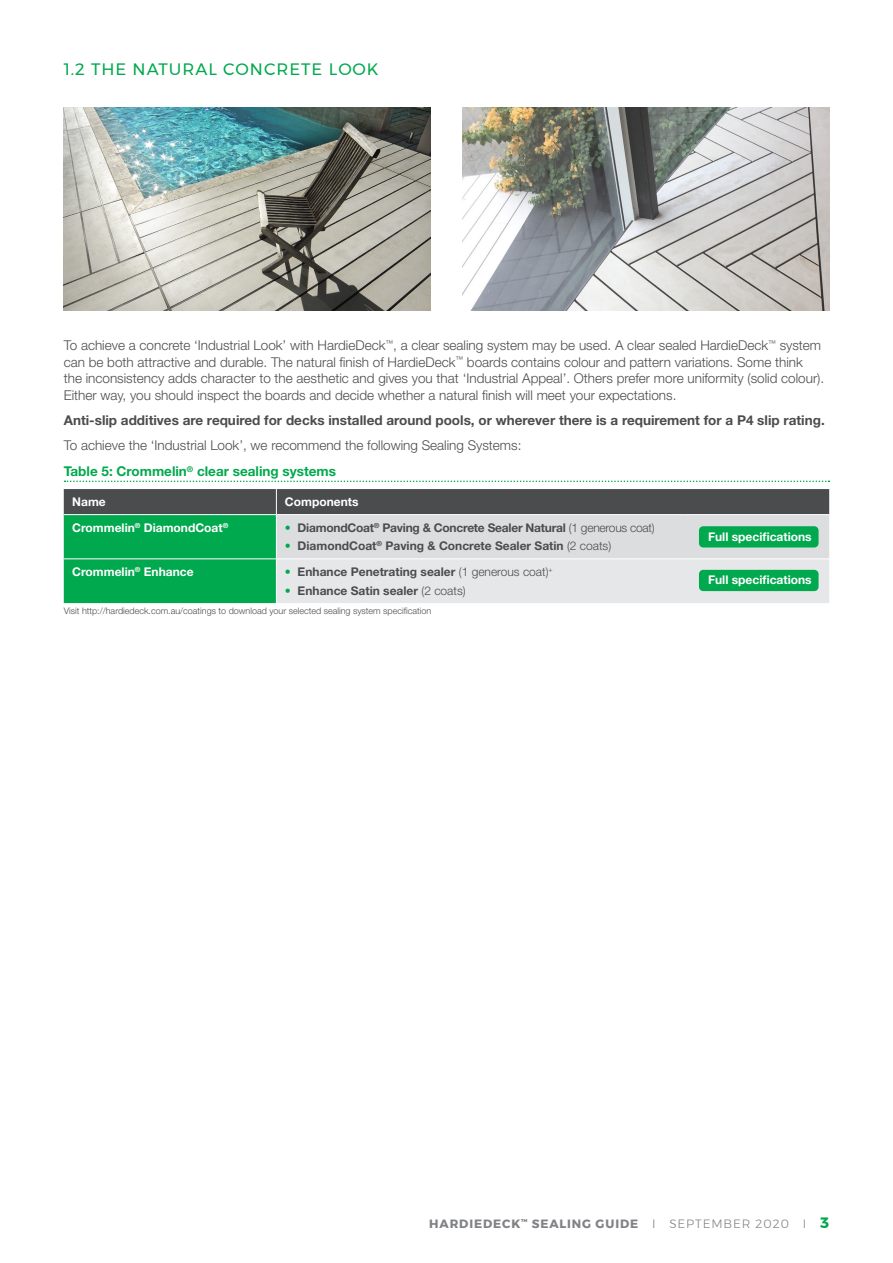
<style>
.page{position:relative;width:893px;height:1263px;background:#fff}
.page>*{position:absolute;margin:0;border:0;box-sizing:border-box;transform-origin:0 0}
.Subheading{font:16.5px "Montserrat";letter-spacing:.06em;color:#00a94d}
.Body_Copy{font:300 13.5px/16.5px "Helvetica Neue LT Std";color:#4b4c4d}
.Body_Copy-2{font:700 13.5px "Helvetica Neue LT Std";color:#4b4c4d}
.Table_Header{font:700 13.5px "Helvetica Neue LT Std";color:#00a94d}
.t1{font:700 12px "Helvetica Neue LT Std";color:#4b4c4d}
.Table_Body{font:700 12px "Helvetica Neue LT Std";color:#fff}
.t2{font:700 12px "Helvetica Neue LT Std";letter-spacing:-.02em;color:#4b4c4d}
.t3{font:700 12px "Montserrat";letter-spacing:.075em;color:#808285}
.Paintcan_caption{font:300 9px "Helvetica Neue LT Std";color:#4b4c4d}
.s1{font-weight:300;color:#00a94d}
.s2{font-weight:300}
.s3{font-size:15px;color:#00a94d}
</style>
<div class="page">
<svg style="left:65px;top:480px;width:764px;height:2px"></svg>
<svg style="left:64px;top:489px;width:765px;height:114px;background:#8ab19d"></svg>
<hr style="left:64px;top:514px;width:212px;height:1px;background:#fff">
<hr style="left:276px;top:514px;width:409px;height:1px;background:#fff">
<hr style="left:276px;top:515px;width:1px;height:43px;background:#fff">
<hr style="left:685px;top:514px;width:144px;height:1px;background:#fff">
<hr style="left:64px;top:558px;width:212px;height:1px;background:#fff">
<hr style="left:276px;top:558px;width:409px;height:1px;background:#fff">
<hr style="left:276px;top:559px;width:1px;height:44px;background:#fff">
<hr style="left:685px;top:558px;width:144px;height:1px;background:#fff">
<img style="left:64px;top:107px;width:367px;height:203px">
<img style="left:462px;top:107px;width:367px;height:203px">
<div style="left:699px;top:526px;width:120px;height:21px;background:#00a94d;border-radius:4px"></div>
<div style="left:699px;top:570px;width:120px;height:21px;background:#00a94d;border-radius:4px"></div>
<p class="Subheading" style="left:64px;top:57px;width:316px">1.2 THE NATURAL CONCRETE LOOK</p>
<p class="Body_Copy" style="left:64px;top:337px;width:762px">To achieve a concrete ‘Industrial Look’ with HardieDeck<sup>™</sup>, a clear sealing system may be used. A clear sealed HardieDeck<sup>™</sup> system can be both attractive and durable. The natural finish of HardieDeck<sup>™</sup> boards contains colour and pattern variations. Some think the inconsistency adds character to the aesthetic and gives you that ‘Industrial Appeal’. Others prefer more uniformity (solid colour).<br>Either way, you should inspect the boards and decide whether a natural finish will meet your expectations.</p>
<p class="Body_Copy-2" style="left:64px;top:412px;width:762px">Anti-slip additives are required for decks installed around pools, or wherever there is a requirement for a P4 slip rating.</p>
<p class="Body_Copy" style="left:64px;top:436px;width:459px">To achieve the ‘Industrial Look’, we recommend the following Sealing Systems:</p>
<p class="Table_Header" style="left:64px;top:463px;width:274px">Table 5: Crommelin<sup>®</sup> clear sealing systems</p>
<p class="Table_Body" style="left:72px;top:494px;width:35px">Name</p>
<p class="Table_Body" style="left:285px;top:494px;width:75px">Components</p>
<p class="Table_Body" style="left:72px;top:520px;width:158px">Crommelin<sup>®</sup> DiamondCoat<sup>®</sup></p>
<p class="t2" style="left:285px;top:520px;width:371px"><span class="s1">•</span> DiamondCoat<sup>®</sup> Paving &amp; Concrete Sealer Natural <span class="s2">(1 generous coat)</span></p>
<p class="t1" style="left:285px;top:539px;width:328px"><span class="s1">•</span> DiamondCoat<sup>®</sup> Paving &amp; Concrete Sealer Satin <span class="s2">(2 coats)</span></p>
<p class="Table_Body" style="left:72px;top:564px;width:123px">Crommelin<sup>®</sup> Enhance</p>
<p class="t1" style="left:285px;top:564px;width:269px"><span class="s1">•</span> Enhance Penetrating sealer <span class="s2">(1 generous coat)</span><sup>+</sup></p>
<p class="t1" style="left:285px;top:583px;width:182px"><span class="s1">•</span> Enhance Satin sealer <span class="s2">(2 coats)</span></p>
<p class="Paintcan_caption" style="left:64px;top:605px;width:369px">Visit http://hardiedeck.com.au/coatings to download your selected sealing system specification</p>
<p class="Table_Body" style="left:708px;top:529px;width:105px">Full specifications</p>
<p class="Table_Body" style="left:708px;top:572px;width:105px">Full specifications</p>
<p class="t3" style="left:429px;top:1214px;width:401px">HARDIEDECK<sup>™</sup> SEALING GUIDE <span class="s2">I SEPTEMBER 2020 I</span> <span class="s3">3</span></p>
</div>
